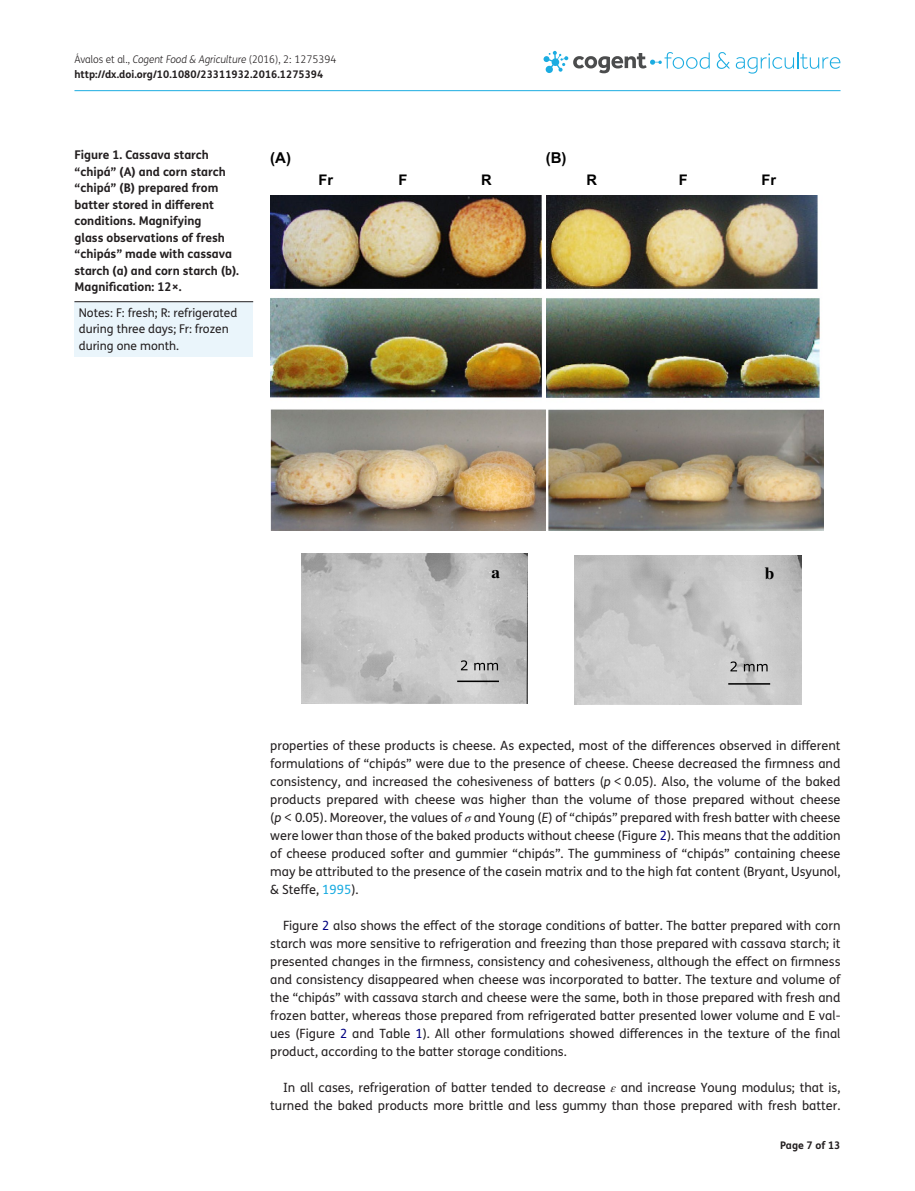
<style>
.page{position:relative;width:915px;height:1191px;background:#fff}
.page>*{position:absolute;margin:0;border:0;box-sizing:border-box;transform-origin:0 0}
.t1{font:700 17.1px "Times";color:#000}
.t2{font:700 15px "Arial";color:#000}
.t3{font:700 14.7px "Arial";color:#000}
.t4{font:12.75px/18px "FS Me Pro";color:#231f20;text-align:justify}
.t5{font:700 12px/16.5px "FS Me Pro";color:#231f20}
.t6{font:12px/16.5px "FS Me Pro";color:#231f20}
.t7{font:700 10.5px/15px "FS Me Pro";color:#231f20}
.s1{font-weight:300}
.s2{font-weight:300;font-style:italic}
.s3{font-style:italic}
.s4{font-family:"STIX";font-style:italic}
.s5{color:#000080}
.s6{color:#1bace1}
</style>
<div class="page">
<hr style="left:74px;top:90px;width:766px;height:1px;background:#1bace1">
<svg style="left:543px;top:51px;width:166px;height:22px"></svg>
<svg style="left:716px;top:52px;width:13px;height:17px"></svg>
<svg style="left:735px;top:52px;width:105px;height:22px"></svg>
<div style="left:74px;top:302px;width:179px;height:55px;background:#eaf5fb"></div>
<hr style="left:74px;top:301px;width:179px;height:1px;background:#231f20">
<img style="left:270px;top:195px;width:553px;height:336px">
<img style="left:574px;top:555px;width:226px;height:149px">
<hr style="left:728px;top:683px;width:41px;height:1px;background:#000">
<svg style="left:730px;top:661px;width:6px;height:10px"></svg>
<svg style="left:743px;top:664px;width:24px;height:7px"></svg>
<img style="left:302px;top:554px;width:225px;height:149px">
<hr style="left:457px;top:680px;width:42px;height:2px;background:#000">
<svg style="left:461px;top:660px;width:6px;height:10px"></svg>
<svg style="left:474px;top:663px;width:24px;height:7px"></svg>
<p class="t7" style="left:74px;top:51px;width:263px"><span class="s1">Ávalos et al.,</span> <span class="s2">Cogent Food &amp; Agriculture</span> <span class="s1">(2016), 2: 1275394 </span>http://dx.doi.org/10.1080/23311932.2016.1275394</p>
<p class="t5" style="left:74px;top:146px;width:166px">Figure 1. Cassava starch “chipá” (A) and corn starch “chipá” (B) prepared from batter stored in different conditions. Magnifying<br>glass observations of fresh “chipás” made with cassava starch (a) and corn starch (b).<br>Magnification: 12×.</p>
<p class="t6" style="left:79px;top:304px;width:160px">Notes: F: fresh; R: refrigerated during three days; Fr: frozen during one month.</p>
<p class="t2" style="left:270px;top:147px;width:22px">(A)</p>
<p class="t2" style="left:545px;top:147px;width:22px">(B)</p>
<p class="t3" style="left:318px;top:169px;width:16px">Fr</p>
<p class="t3" style="left:398px;top:169px;width:10px">F</p>
<p class="t3" style="left:481px;top:169px;width:12px">R</p>
<p class="t3" style="left:586px;top:169px;width:12px">R</p>
<p class="t3" style="left:678px;top:169px;width:10px">F</p>
<p class="t3" style="left:761px;top:169px;width:16px">Fr</p>
<h1 class="t1" style="left:491px;top:562px;width:10px">a</h1>
<h1 class="t1" style="left:764px;top:563px;width:11px">b</h1>
<p class="t4" style="left:270px;top:736px;width:571px">properties of these products is cheese. As expected, most of the differences observed in different formulations of “chipás” were due to the presence of cheese. Cheese decreased the firmness and consistency, and increased the cohesiveness of batters (<span class="s3">p</span> &lt; 0.05). Also, the volume of the baked products prepared with cheese was higher than the volume of those prepared without cheese (<span class="s3">p</span> &lt; 0.05). Moreover, the values of <span class="s4">σ</span> and Young (<span class="s3">E</span>) of “chipás” prepared with fresh batter with cheese were lower than those of the baked products without cheese (Figure <span class="s5">2</span>). This means that the addition of cheese produced softer and gummier “chipás”. The gumminess of “chipás” containing cheese may be attributed to the presence of the casein matrix and to the high fat content (Bryant, Usyunol, &amp; Steffe, <span class="s6">1995</span>).</p>
<p class="t4" style="left:270px;top:916px;width:571px;text-indent:13px">Figure <span class="s5">2</span> also shows the effect of the storage conditions of batter. The batter prepared with corn starch was more sensitive to refrigeration and freezing than those prepared with cassava starch; it presented changes in the firmness, consistency and cohesiveness, although the effect on firmness and consistency disappeared when cheese was incorporated to batter. The texture and volume of the “chipás” with cassava starch and cheese were the same, both in those prepared with fresh and frozen batter, whereas those prepared from refrigerated batter presented lower volume and E val&shy;ues (Figure <span class="s5">2</span> and Table <span class="s5">1</span>). All other formulations showed differences in the texture of the final product, according to the batter storage conditions.</p>
<p class="t4" style="left:270px;top:1078px;width:571px;text-align:right">In all cases, refrigeration of batter tended to decrease <span class="s4">ε</span> and increase Young modulus; that is, turned the baked products more brittle and less gummy than those prepared with fresh batter.</p>
<p class="t7" style="left:780px;top:1137px;width:62px">Page 7 of 13</p>
</div>
